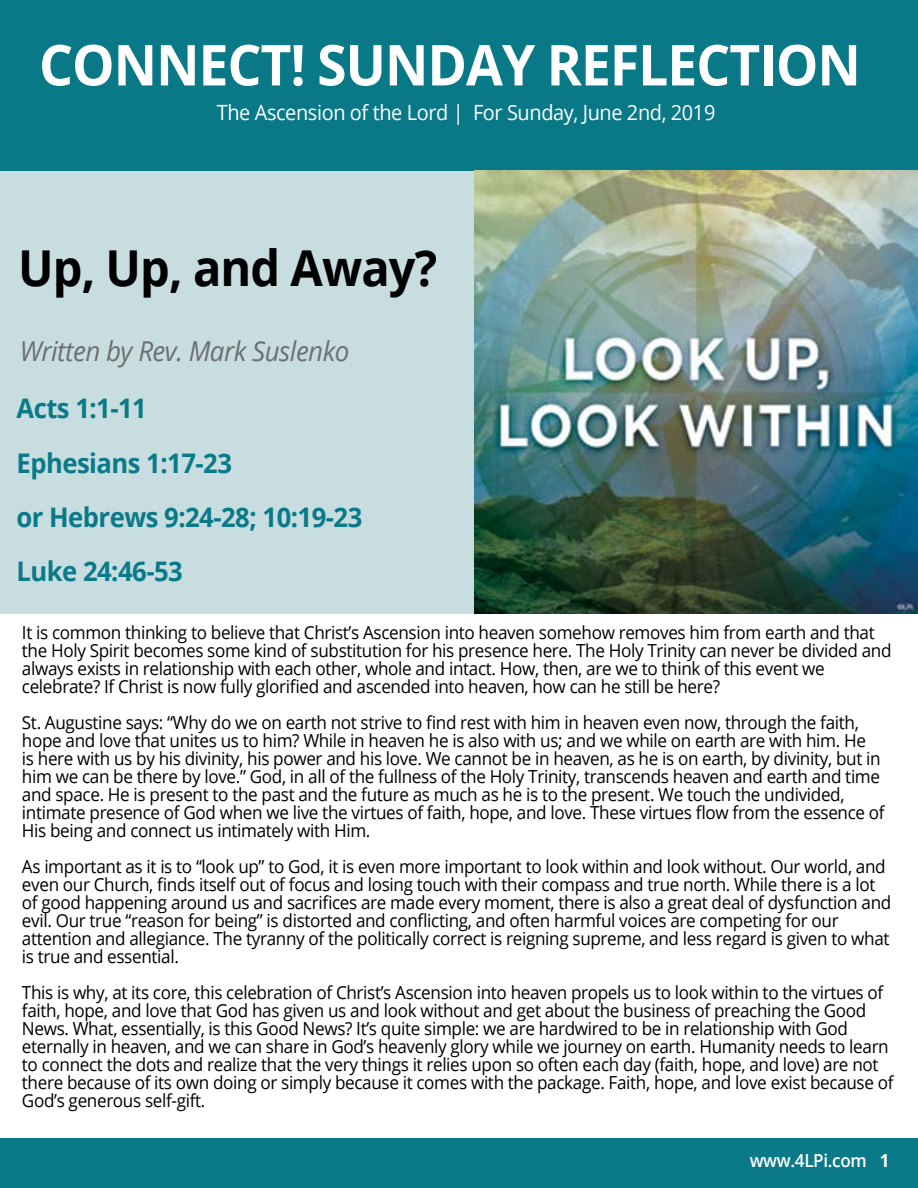
<style>
.page{position:relative;width:918px;height:1188px;background:#fff}
.page>*{position:absolute;margin:0;border:0;box-sizing:border-box;transform-origin:0 0}
.t1{font:700 56.4px "Open Sans";letter-spacing:-.02em;color:#fff;scale:.95 1}
.t2{font:700 49.5px "Open Sans";letter-spacing:-.02em;color:#000;scale:.95 1}
.t3{font:italic 27.3px "Open Sans";letter-spacing:-.02em;color:#6d6e71;scale:.95 1}
.t4{font:700 27px/54.3px "Open Sans";letter-spacing:-.02em;color:#0a7988;scale:.95 1}
.t5{font:21px "Open Sans";letter-spacing:-.02em;color:#fff;scale:.95 1}
.t6{font:18px/18px "Open Sans";letter-spacing:-.02em;color:#000;scale:.95 1}
.t7{font:600 18px "Open Sans";letter-spacing:-.02em;color:#fff;scale:.95 1}
.s1{font-weight:700}
</style>
<div class="page">
<div style="left:0;top:151px;width:918px;height:463px;background:#c7dddf"></div>
<div style="left:0;top:0;width:918px;height:170px;background:#097988"></div>
<img style="left:474px;top:170px;width:444px;height:444px">
<div style="left:0;top:1138px;width:918px;height:50px;background:#0a7988"></div>
<h1 class="t1" style="left:39px;top:25px;width:867px">CONNECT! SUNDAY REFLECTION</h1>
<p class="t5" style="left:217px;top:98px;width:526px">The Ascension of the Lord | For Sunday, June 2nd, 2019</p>
<h2 class="t2" style="left:18px;top:233px;width:442px">Up, Up, and Away?</h2>
<h3 class="t3" style="left:20px;top:333px;width:349px">Written by Rev. Mark Suslenko</h3>
<h3 class="t4" style="left:16px;top:381px;width:366px">Acts 1:1-11<br>Ephesians 1:17-23<br>or Hebrews 9:24-28; 10:19-23<br>Luke 24:46-53</h3>
<p class="t6" style="left:22px;top:623px;width:917px">It is common thinking to believe that Christ’s Ascension into heaven somehow removes him from earth and that the Holy Spirit becomes some kind of substitution for his presence here. The Holy Trinity can never be divided and always exists in relationship with each other, whole and intact. How, then, are we to think of this event we celebrate? If Christ is now fully glorified and ascended into heaven, how can he still be here?</p>
<p class="t6" style="left:22px;top:713px;width:910px">St. Augustine says: “Why do we on earth not strive to find rest with him in heaven even now, through the faith, hope and love that unites us to him? While in heaven he is also with us; and we while on earth are with him. He<br>is here with us by his divinity, his power and his love. We cannot be in heaven, as he is on earth, by divinity, but in him we can be there by love.” God, in all of the fullness of the Holy Trinity, transcends heaven and earth and time and space. He is present to the past and the future as much as he is to the present. We touch the undivided, intimate presence of God when we live the virtues of faith, hope, and love. These virtues flow from the essence of His being and connect us intimately with Him.</p>
<p class="t6" style="left:22px;top:857px;width:917px">As important as it is to “look up” to God, it is even more important to look within and look without. Our world, and even our Church, finds itself out of focus and losing touch with their compass and true north. While there is a lot of good happening around us and sacrifices are made every moment, there is also a great deal of dysfunction and evil. Our true “reason for being” is distorted and conflicting, and often harmful voices are competing for our attention and allegiance. The tyranny of the politically correct is reigning supreme, and less regard is given to what is true and essential.</p>
<p class="t6" style="left:22px;top:983px;width:919px">This is why, at its core, this celebration of Christ’s Ascension into heaven propels us to look within to the virtues of faith, hope, and love that God has given us and look without and get about the business of preaching the Good News. What, essentially, is this Good News? It’s quite simple: we are hardwired to be in relationship with God eternally in heaven, and we can share in God’s heavenly glory while we journey on earth. Humanity needs to learn to connect the dots and realize that the very things it relies upon so often each day (faith, hope, and love) are not there because of its own doing or simply because it comes with the package. Faith, hope, and love exist because of God’s generous self-gift.</p>
<p class="t7" style="left:750px;top:1148px;width:149px">www.4LPi.com <span class="s1">1</span></p>
</div>
